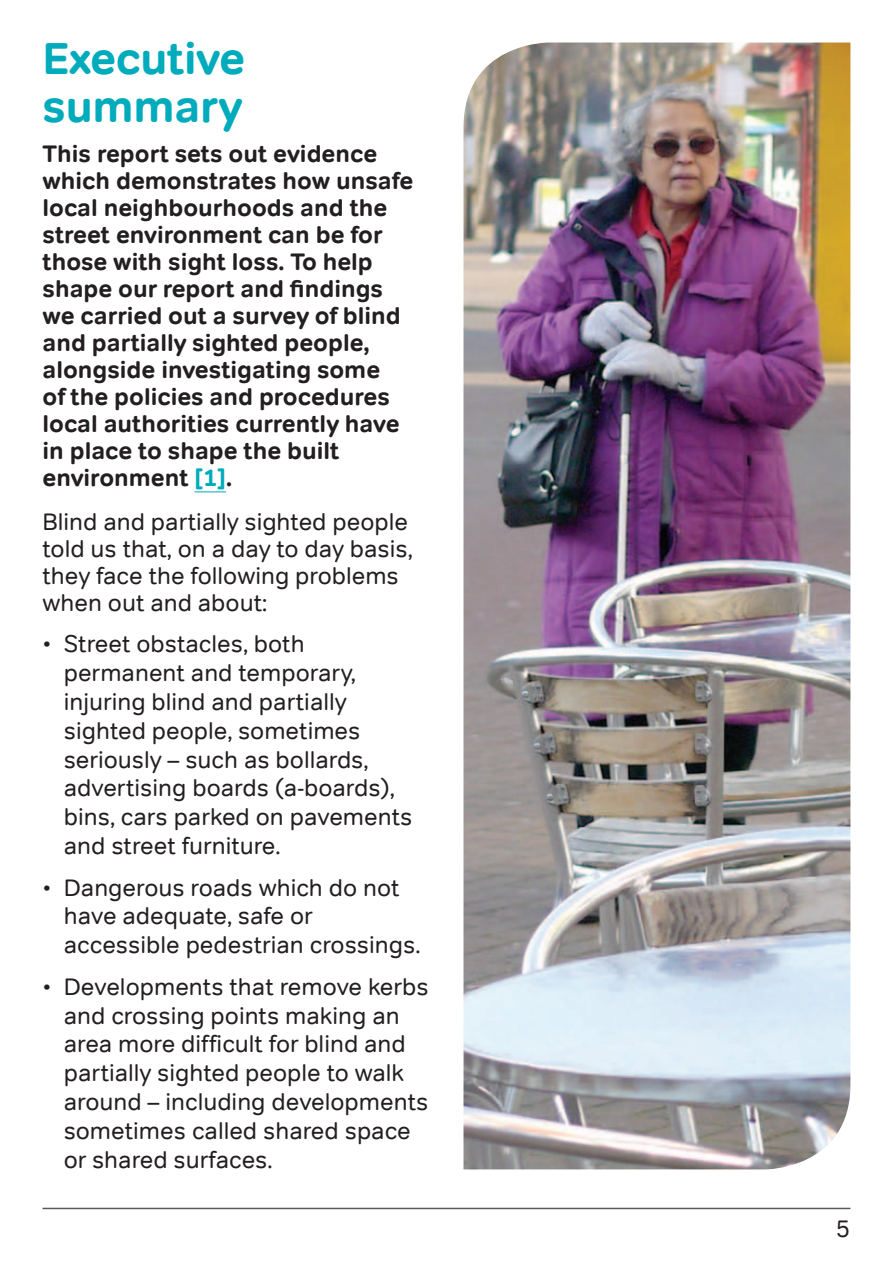
<style>
.page{position:relative;width:893px;height:1263px;background:#fff}
.page>*{position:absolute;margin:0;border:0;box-sizing:border-box;transform-origin:0 0}
.Page_Header__H2{font:700 45px/48px "Tondo";letter-spacing:-.01em;color:#00abbc}
.Body_copy{font:24px/28.8px "Tondo";color:#231f20}
.Body_copy-2{font:700 24px/27px "Tondo";color:#231f20}
.s1{color:#00abbc}
.s2{font-size:22.5px}
</style>
<div class="page">
<hr style="left:43px;top:1208px;width:807px;height:1px;background:#57585a">
<hr style="left:195px;top:491px;width:31px;height:1px;background:#00abbc">
<img style="left:463px;top:43px;width:387px;height:1126px">
<h2 class="Page_Header__H2" style="left:43px;top:35px;width:204px">Executive summary</h2>
<p class="Body_copy-2" style="left:43px;top:140px;width:372px">This report sets out evidence which demonstrates how unsafe local neighbourhoods and the street environment can be for those with sight loss. To help shape our report and findings we carried out a survey of blind and partially sighted people, alongside investigating some<br>of the policies and procedures local authorities currently have in place to shape the built environment <span class="s1">[1]</span>.</p>
<p class="Body_copy" style="left:43px;top:508px;width:372px;line-height:27px">Blind and partially sighted people told us that, on a day to day basis, they face the following problems when out and about:</p>
<p class="Body_copy" style="left:64px;top:630px;width:350px;text-indent:-21px"><span class="s2">•</span> Street obstacles, both permanent and temporary, injuring blind and partially sighted people, sometimes seriously – such as bollards, advertising boards (a-boards), bins, cars parked on pavements and street furniture.</p>
<p class="Body_copy" style="left:64px;top:873px;width:358px;text-indent:-21px"><span class="s2">•</span> Dangerous roads which do not have adequate, safe or accessible pedestrian crossings.</p>
<p class="Body_copy" style="left:64px;top:972px;width:367px;text-indent:-21px"><span class="s2">•</span> Developments that remove kerbs and crossing points making an area more difficult for blind and partially sighted people to walk around – including developments sometimes called shared space or shared surfaces.</p>
<p class="Body_copy" style="left:836px;top:1215px;width:16px">5</p>
</div>
